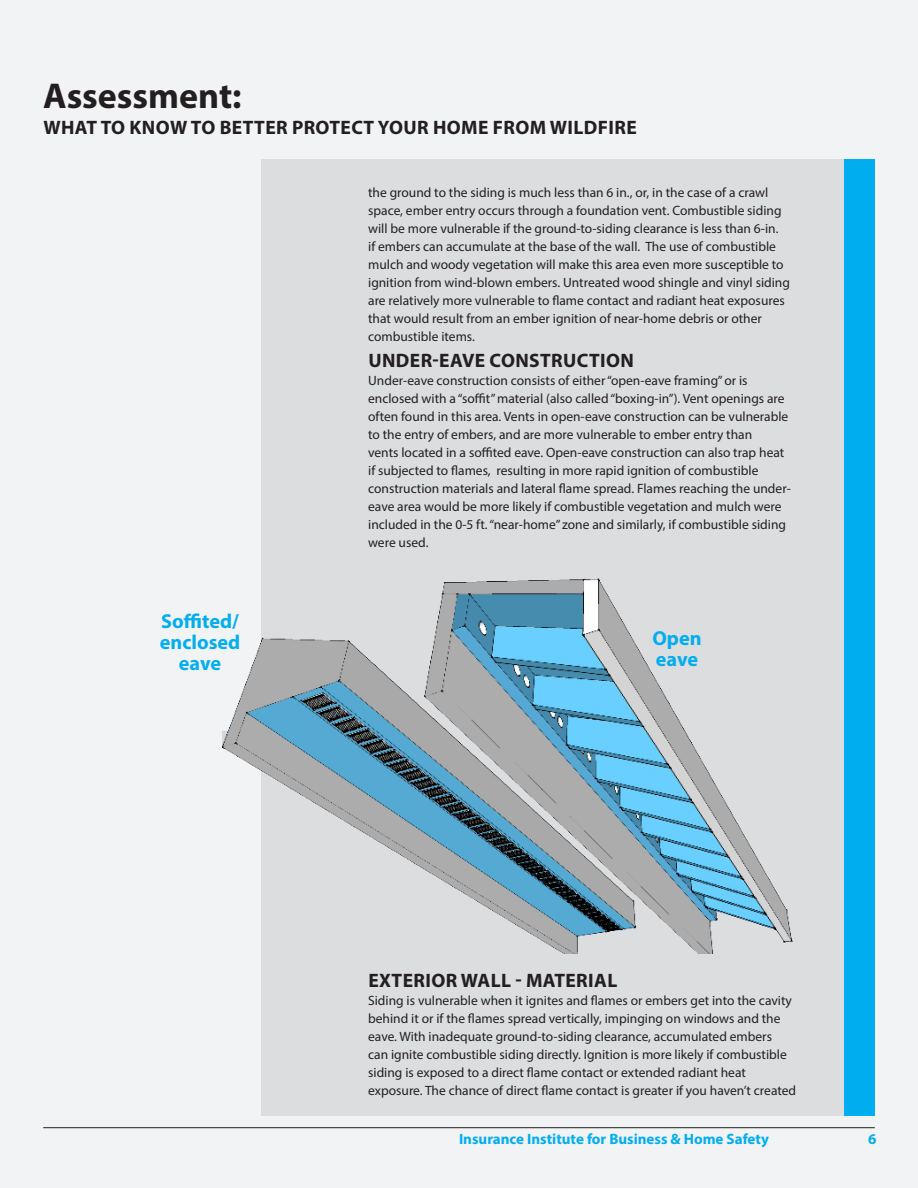
<style>
.page{position:relative;width:918px;height:1188px;background:#f2f3f4}
.page>*{position:absolute;margin:0;border:0;box-sizing:border-box;transform-origin:0 0}
.t1{font:700 36px "Myriad Pro";color:#231f20}
.Heading_4{font:700 20.25px "Myriad Pro";color:#00aeef}
.Heading_2{font:700 19.5px "Myriad Pro";letter-spacing:.02em;color:#231f20}
.t2{font:700 15px "Myriad Pro";color:#00aeef}
.t3{font:13.5px/18px "Myriad Pro";color:#231f20}
</style>
<div class="page">
<div style="left:261px;top:160px;width:614px;height:956px;background:#dcdddf"></div>
<div style="left:844px;top:160px;width:31px;height:956px;background:#00aeef"></div>
<hr style="left:43px;top:1127px;width:832px;height:1px;background:#231f20">
<img style="left:222px;top:578px;width:571px;height:376px">
<h1 class="t1" style="left:43px;top:72px;width:200px">Assessment:</h1>
<h3 class="Heading_2" style="left:43px;top:115px;width:595px">WHAT TO KNOW TO BETTER PROTECT YOUR HOME FROM WILDFIRE</h3>
<p class="Heading_4" style="left:161px;top:608px;width:79px">Soffited/</p>
<p class="Heading_4" style="left:160px;top:629px;width:82px">enclosed</p>
<p class="Heading_4" style="left:179px;top:650px;width:44px">eave</p>
<p class="t3" style="left:368px;top:183px;width:423px">the ground to the siding is much less than 6 in., or, in the case of a crawl space, ember entry occurs through a foundation vent. Combustible siding will be more vulnerable if the ground-to-siding clearance is less than 6-in.<br>if embers can accumulate at the base of the wall. The use of combustible mulch and woody vegetation will make this area even more susceptible to ignition from wind-blown embers. Untreated wood shingle and vinyl siding are relatively more vulnerable to flame contact and radiant heat exposures that would result from an ember ignition of near-home debris or other combustible items.</p>
<p class="Heading_2" style="left:368px;top:348px;width:267px">UNDER-EAVE CONSTRUCTION</p>
<p class="t3" style="left:368px;top:371px;width:424px">Under-eave construction consists of either “open-eave framing” or is enclosed with a “soffit” material (also called “boxing-in”). Vent openings are often found in this area. Vents in open-eave construction can be vulnerable to the entry of embers, and are more vulnerable to ember entry than<br>vents located in a soffited eave. Open-eave construction can also trap heat if subjected to flames, resulting in more rapid ignition of combustible construction materials and lateral flame spread. Flames reaching the under&shy;eave area would be more likely if combustible vegetation and mulch were included in the 0-5 ft. “near-home” zone and similarly, if combustible siding were used.</p>
<p class="Heading_4" style="left:652px;top:625px;width:51px">Open</p>
<p class="Heading_4" style="left:656px;top:646px;width:44px">eave</p>
<p class="Heading_2" style="left:368px;top:968px;width:250px">EXTERIOR WALL - MATERIAL</p>
<p class="t3" style="left:368px;top:992px;width:430px">Siding is vulnerable when it ignites and flames or embers get into the cavity behind it or if the flames spread vertically, impinging on windows and the eave. With inadequate ground-to-siding clearance, accumulated embers<br>can ignite combustible siding directly. Ignition is more likely if combustible siding is exposed to a direct flame contact or extended radiant heat exposure. The chance of direct flame contact is greater if you haven’t created</p>
<p class="t2" style="left:459px;top:1129px;width:312px">Insurance Institute for Business &amp; Home Safety</p>
<p class="t2" style="left:868px;top:1129px;width:10px">6</p>
</div>
